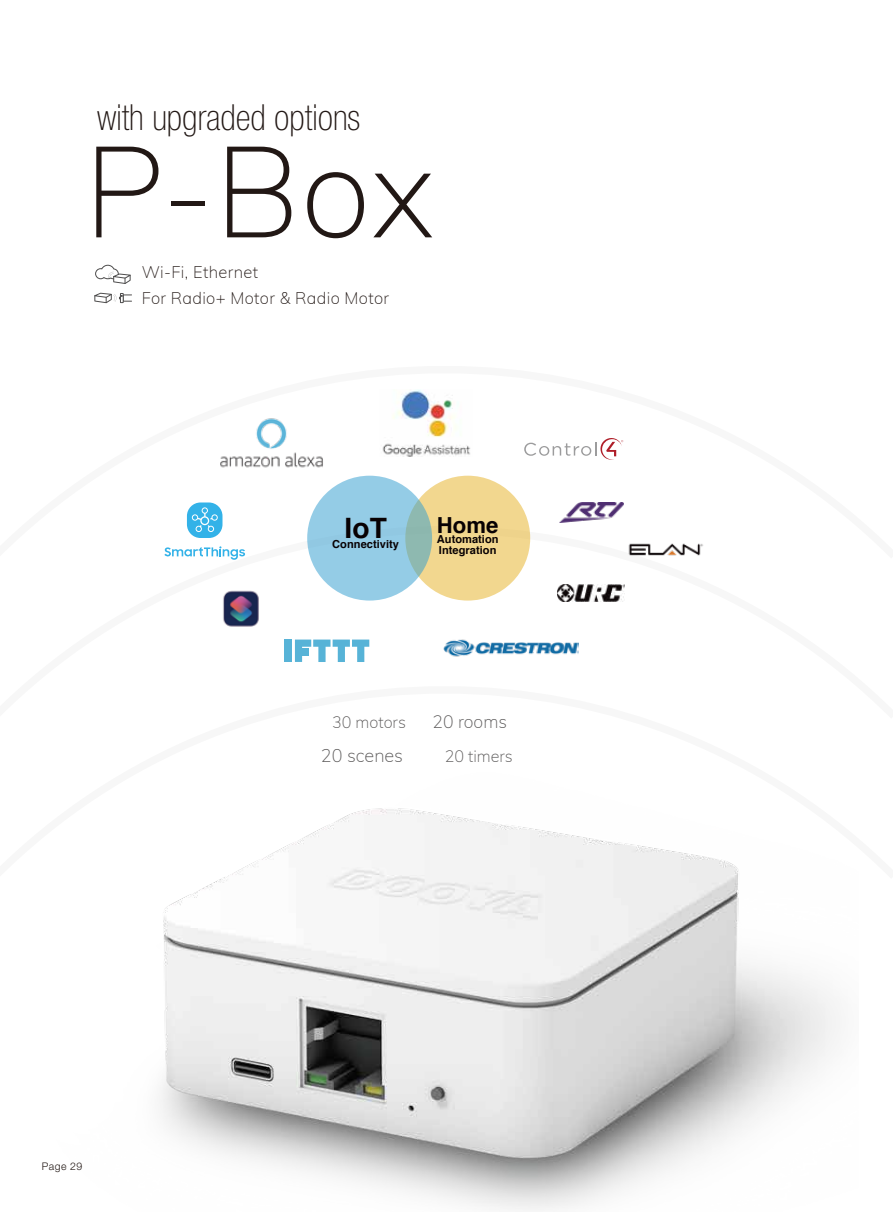
<style>
.page{position:relative;width:893px;height:1212px;background:#fff}
.page>*{position:absolute;margin:0;border:0;box-sizing:border-box;transform-origin:0 0}
.t1{font:200 127.35px "Muli";color:#221815}
.t2{font:100 condensed 36px "Helvetica Neue LT Pro";color:#221815}
.t3{font:700 28.05px "Helvetica";color:#080103}
.t4{font:700 22.05px "Helvetica";color:#080103}
.t5{font:200 18px "Muli";color:#595757}
.t6{font:200 17.55px "Muli";color:#595757}
.t7{font:200 16.5px/26.2px "Muli";letter-spacing:.02em;color:#221815}
.t8{font:200 16.2px "Muli";color:#595757}
.t9{font:700 11.1px/10.5px "Helvetica";letter-spacing:.005em;color:#080103}
.t10{font:300 10.5px "Helvetica Neue LT Pro";letter-spacing:.04em;color:#221815}
</style>
<div class="page">
<svg style="left:524px;top:438px;width:99px;height:22px"></svg>
<img style="left:628px;top:543px;width:75px;height:13px">
<img style="left:558px;top:585px;width:67px;height:16px">
<img style="left:443px;top:639px;width:135px;height:18px">
<img style="left:559px;top:503px;width:65px;height:20px">
<img style="left:223px;top:590px;width:36px;height:37px">
<div style="left:405px;top:476px;width:125px;height:124px;background:#f2d78f;border-radius:50%"></div>
<svg style="left:307px;top:476px;width:125px;height:124px;background:#93c9df"></svg>
<svg style="left:95px;top:265px;width:36px;height:19px"></svg>
<svg style="left:123px;top:295px;width:9px;height:6px"></svg>
<svg style="left:94px;top:293px;width:29px;height:10px"></svg>
<svg style="left:164px;top:546px;width:81px;height:14px"></svg>
<svg style="left:187px;top:502px;width:35px;height:36px"></svg>
<div style="left:285px;top:639px;width:7px;height:23px;background:#57b3d7"></div>
<svg style="left:295px;top:639px;width:74px;height:23px"></svg>
<img style="left:382px;top:389px;width:89px;height:68px">
<img style="left:220px;top:418px;width:103px;height:50px">
<img style="left:160px;top:808px;width:680px;height:402px">
<h2 class="t2" style="left:97px;top:97px;width:265px">with upgraded options</h2>
<h1 class="t1" style="left:84px;top:99px;width:354px">P-Box</h1>
<p class="t7" style="left:142px;top:258px;width:249px">Wi-Fi, Ethernet<br>For Radio+ Motor &amp; Radio Motor</p>
<h3 class="t3" style="left:345px;top:505px;width:44px">IoT</h3>
<p class="t9" style="left:332px;top:539px;width:68px">Connectivity</p>
<h3 class="t4" style="left:437px;top:507px;width:63px">Home</h3>
<p class="t9" style="left:437px;top:534px;width:63px">Automation<br>Integration</p>
<p class="t6" style="left:433px;top:709px;width:76px">20 rooms</p>
<p class="t8" style="left:332px;top:710px;width:75px">30 motors</p>
<p class="t5" style="left:321px;top:742px;width:84px">20 scenes</p>
<p class="t8" style="left:445px;top:744px;width:70px">20 timers</p>
<p class="t10" style="left:42px;top:1160px;width:42px">Page 29</p>
</div>
